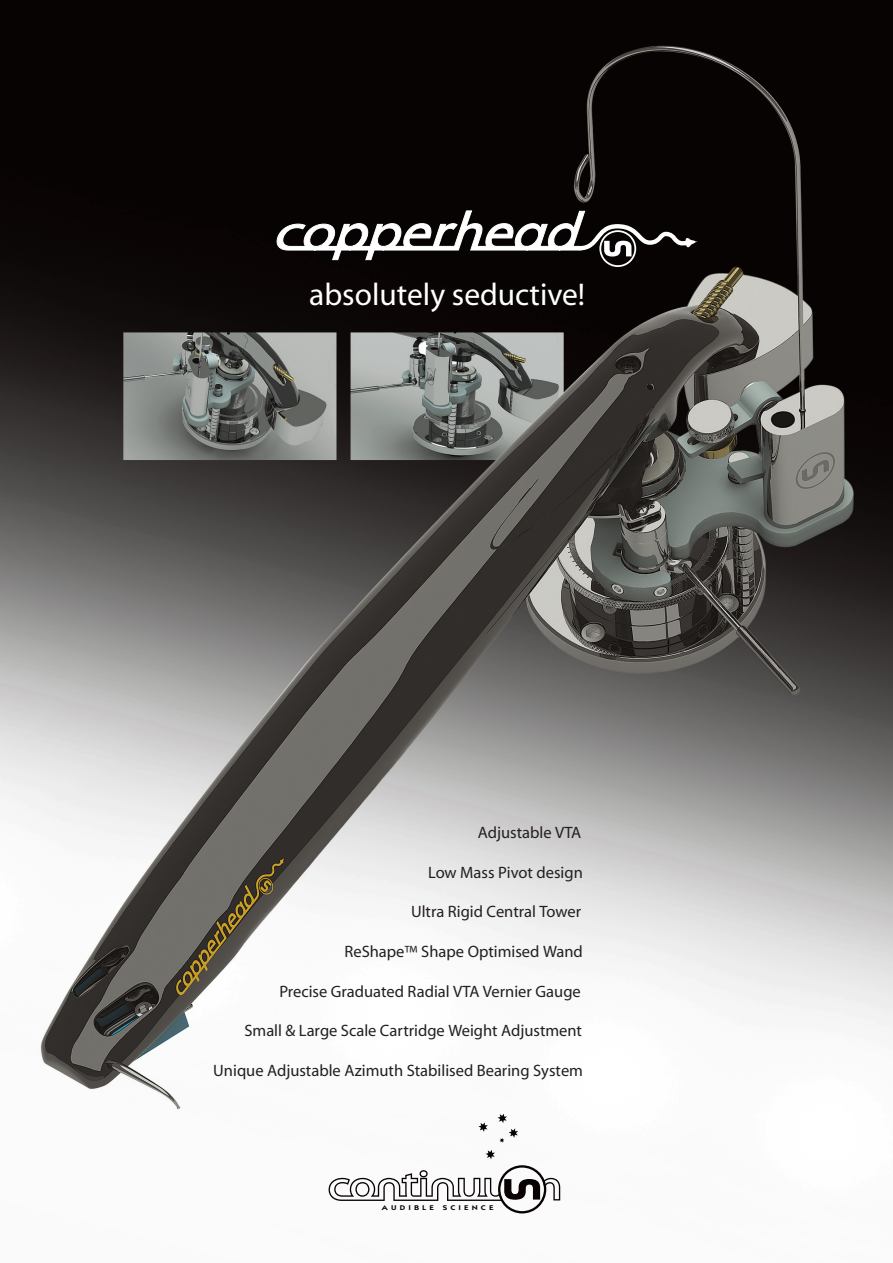
<style>
.page{position:relative;width:893px;height:1263px;background:#fff}
.page>*{position:absolute;margin:0;border:0;box-sizing:border-box;transform-origin:0 0}
.t1{font:31.5px "Myriad";color:#fff}
.t2{font:16.5px "Myriad";color:#231f20}
.t3{font:600 6.9px "Itc Kabel";letter-spacing:.35em;color:#080302;scale:1.3 1}
</style>
<div class="page">
<img style="left:0;top:0;width:893px;height:1214px">
<svg style="left:275px;top:210px;width:422px;height:57px"></svg>
<svg style="left:329px;top:1165px;width:231px;height:48px"></svg>
<svg style="left:478px;top:1122px;width:10px;height:10px"></svg>
<svg style="left:486px;top:1150px;width:9px;height:9px"></svg>
<svg style="left:498px;top:1114px;width:20px;height:29px"></svg>
<h1 class="t1" style="left:309px;top:279px;width:278px">absolutely seductive!</h1>
<p class="t2" style="left:478px;top:824px;width:105px">Adjustable VTA</p>
<p class="t2" style="left:428px;top:864px;width:156px">Low Mass Pivot design</p>
<p class="t2" style="left:411px;top:904px;width:172px">Ultra Rigid Central Tower</p>
<p class="t2" style="left:345px;top:943px;width:240px">ReShape™ Shape Optimised Wand</p>
<p class="t2" style="left:279px;top:983px;width:303px">Precise Graduated Radial VTA Vernier Gauge</p>
<p class="t2" style="left:244px;top:1022px;width:339px">Small &amp; Large Scale Cartridge Weight Adjustment</p>
<p class="t2" style="left:213px;top:1062px;width:371px">Unique Adjustable Azimuth Stabilised Bearing System</p>
<p class="t3" style="left:382px;top:1204px;width:41px">AUDIBLE</p>
<p class="t3" style="left:443px;top:1204px;width:41px">SCIENCE</p>
</div>
